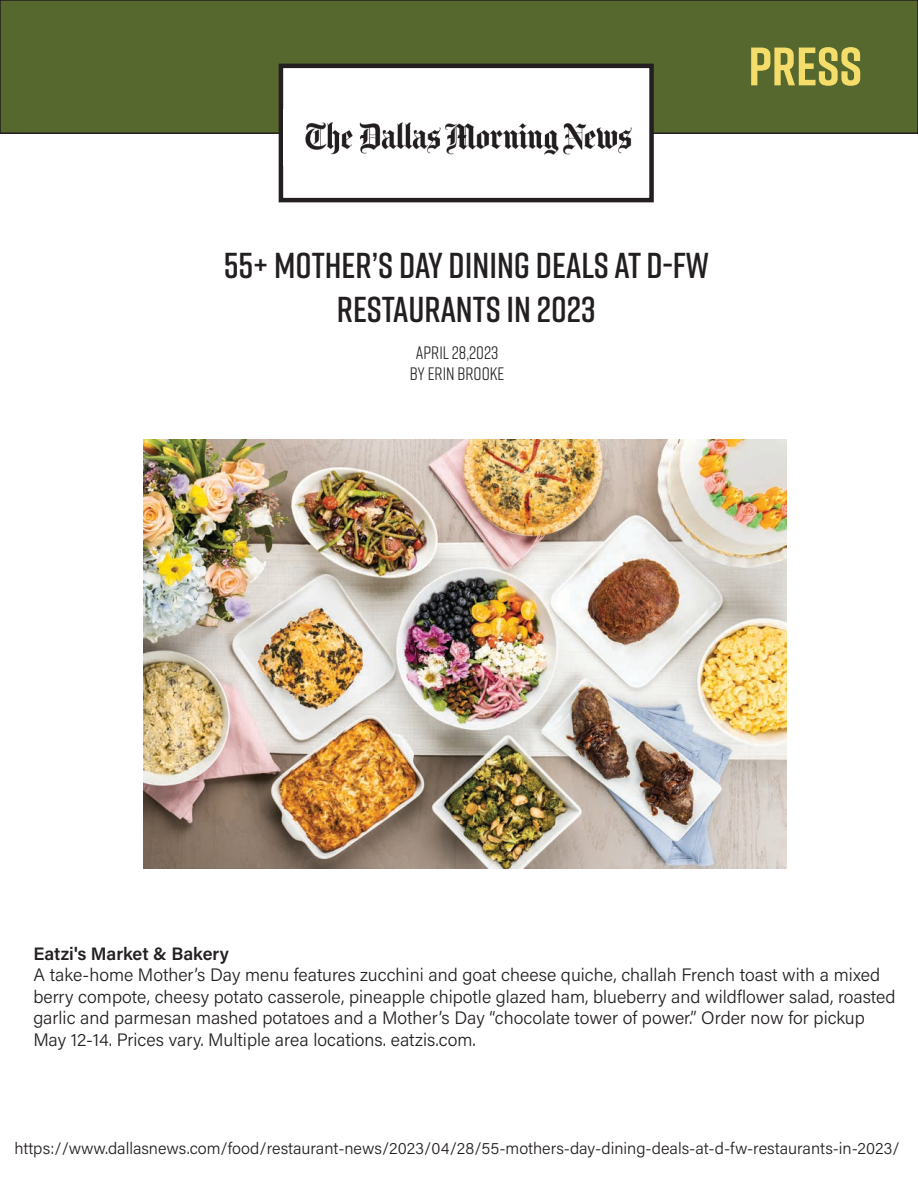
<style>
.page{position:relative;width:918px;height:1188px;background:#fff}
.page>*{position:absolute;margin:0;border:0;box-sizing:border-box;transform-origin:0 0}
.t1{font:700 54px "Rift";color:#f5dd6c}
.t2{font:600 36px/43.2px "Rift";color:#231f20;text-align:center}
.t3{font:300 18px/21.6px "Acumin Pro";color:#231f20}
.t4{font:18px/21.6px "Rift";color:#231f20;text-align:center}
.t5{font:600 18px "Acumin Pro";color:#231f20}
.t6{font:300 16.5px "Acumin Pro";color:#231f20}
</style>
<div class="page">
<div style="left:0;top:0;width:918px;height:133px;background:#57682f"></div>
<div style="left:0;top:0;width:918px;height:134px;border:2px solid #231f20"></div>
<div style="left:279px;top:64px;width:375px;height:138px;background:#fff;border:4px solid #231f20"></div>
<img style="left:143px;top:439px;width:643px;height:429px">
<img style="left:305px;top:122px;width:327px;height:33px">
<h1 class="t1" style="left:748px;top:28px;width:115px">PRESS</h1>
<h2 class="t2" style="left:224px;top:243px;width:487px">55+ MOTHER’S DAY DINING DEALS AT D-FW<br>RESTAURANTS IN 2023</h2>
<p class="t4" style="left:410px;top:341px;width:96px">APRIL 28,2023<br>BY ERIN BROOKE</p>
<p class="t5" style="left:33px;top:941px;width:197px">Eatzi's Market &amp; Bakery</p>
<p class="t3" style="left:33px;top:963px;width:864px">A take-home Mother’s Day menu features zucchini and goat cheese quiche, challah French toast with a mixed berry compote, cheesy potato casserole, pineapple chipotle glazed ham, blueberry and wildflower salad, roasted garlic and parmesan mashed potatoes and a Mother’s Day “chocolate tower of power.” Order now for pickup May 12-14. Prices vary. Multiple area locations. eatzis.com.</p>
<p class="t6" style="left:14px;top:1137px;width:887px">https://www.dallasnews.com/food/restaurant-news/2023/04/28/55-mothers-day-dining-deals-at-d-fw-restaurants-in-2023/</p>
</div>
